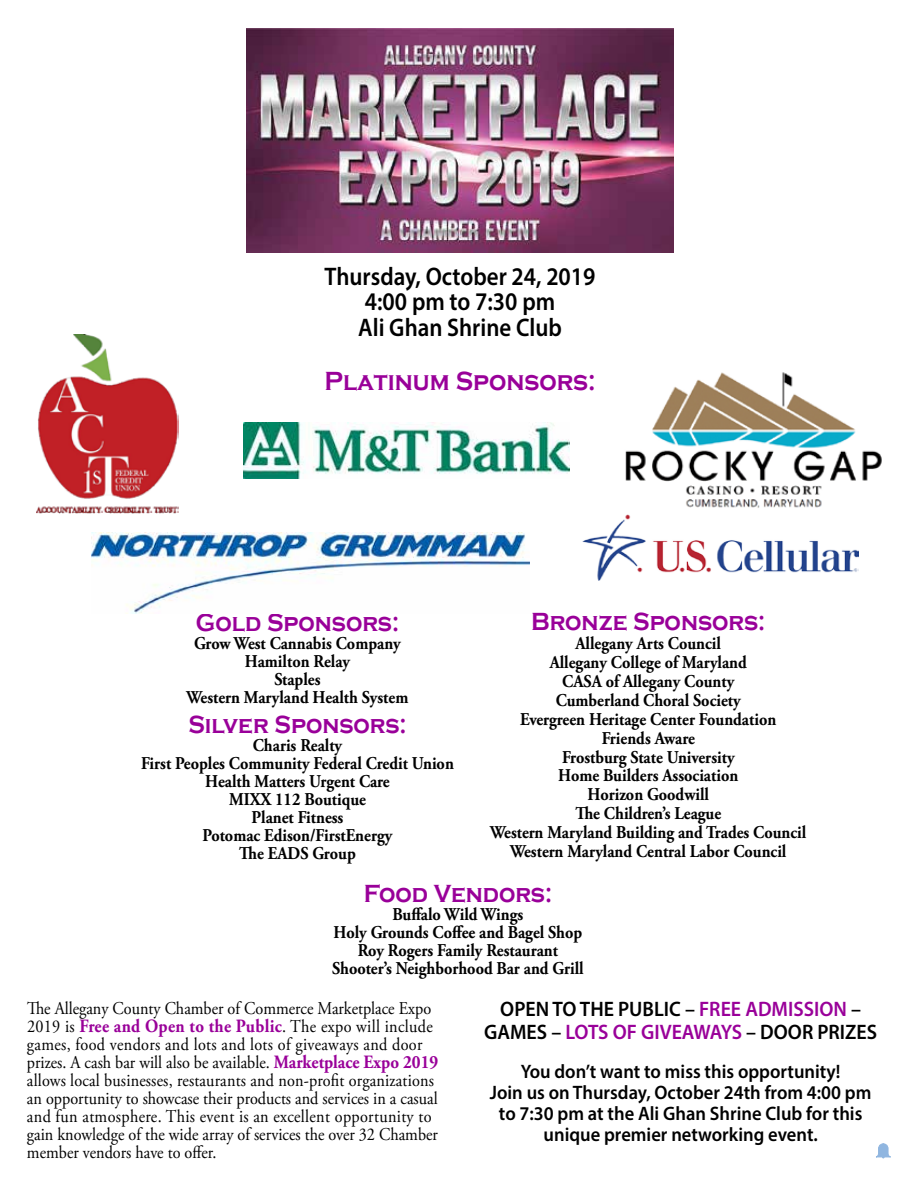
<style>
.page{position:relative;width:918px;height:1188px;background:#fff}
.page>*{position:absolute;margin:0;border:0;box-sizing:border-box;transform-origin:0 0}
.t1{font:700 27px "Copperplate Gothic";color:#909;scale:.9 1}
.t2{font:700 25.5px "Copperplate Gothic";color:#909;scale:.9 1}
.t3{font:600 25.5px/25.5px "Myriad Pro";color:#000;text-align:center;scale:.9 1}
.t4{font:600 21px/22.5px "Myriad Pro";color:#000;text-align:center;scale:.95 1}
.t5{font:600 19.5px/21px "Myriad Pro";color:#000;text-align:center;scale:.95 1}
.t6{font:700 18px/18px "Adobe Garamond Pro";color:#000;text-align:center;scale:.9 1}
.t7{font:18px/18px "Adobe Garamond Pro";color:#000;scale:.9 1}
.s1{color:#909}
.s2{font-weight:700;font-size:18.75px;color:#909}
</style>
<div class="page">
<svg style="left:876px;top:1143px;width:15px;height:15px"></svg>
<img style="left:246px;top:28px;width:428px;height:225px">
<img style="left:625px;top:372px;width:257px;height:136px">
<img style="left:582px;top:515px;width:276px;height:66px">
<img style="left:37px;top:334px;width:141px;height:179px">
<img style="left:243px;top:423px;width:326px;height:56px">
<img style="left:92px;top:533px;width:437px;height:81px">
<h2 class="t3" style="left:325px;top:263px;width:303px">Thursday, October 24, 2019<br>4:00 pm to 7:30 pm<br>Ali Ghan Shrine Club</h2>
<h1 class="t1" style="left:325px;top:366px;width:303px">Platinum Sponsors:</h1>
<h2 class="t2" style="left:196px;top:608px;width:227px">Gold Sponsors:</h2>
<p class="t6" style="left:187px;top:634px;width:248px">Grow West Cannabis Company<br>Hamilton Relay<br>Staples<br>Western Maryland Health System</p>
<h2 class="t2" style="left:188px;top:710px;width:244px">Silver Sponsors:</h2>
<p class="t6" style="left:141px;top:736px;width:349px">Charis Realty<br>First Peoples Community Federal Credit Union<br>Health Matters Urgent Care<br>MIXX 112 Boutique<br>Planet Fitness<br>Potomac Edison/FirstEnergy<br>The EADS Group</p>
<h2 class="t2" style="left:531px;top:608px;width:261px">Bronze Sponsors:</h2>
<p class="t6" style="left:490px;top:634px;width:353px;line-height:18.9px">Allegany Arts Council<br>Allegany College of Maryland<br>CASA of Allegany County<br>Cumberland Choral Society<br>Evergreen Heritage Center Foundation<br>Friends Aware<br>Frostburg State University<br>Home Builders Association<br>Horizon Goodwill<br>The Children’s League<br>Western Maryland Building and Trades Council<br>Western Maryland Central Labor Council</p>
<h2 class="t2" style="left:364px;top:880px;width:211px">Food Vendors:</h2>
<p class="t6" style="left:332px;top:906px;width:281px">Buffalo Wild Wings<br>Holy Grounds Coffee and Bagel Shop<br>Roy Rogers Family Restaurant<br>Shooter’s Neighborhood Bar and Grill</p>
<p class="t4" style="left:484px;top:998px;width:415px">OPEN TO THE PUBLIC – <span class="s1">FREE ADMISSION</span> –<br>GAMES – <span class="s1">LOTS OF GIVEAWAYS</span> – DOOR PRIZES</p>
<p class="t5" style="left:490px;top:1060px;width:403px">You don’t want to miss this opportunity!<br>Join us on Thursday, October 24th from 4:00 pm to 7:30 pm at the Ali Ghan Shrine Club for this unique premier networking event.</p>
<p class="t7" style="left:27px;top:1000px;width:458px">The Allegany County Chamber of Commerce Marketplace Expo 2019 is <span class="s2">Free and Open to the Public</span>. The expo will include games, food vendors and lots and lots of giveaways and door prizes. A cash bar will also be available. <span class="s2">Marketplace Expo 2019 </span>allows local businesses, restaurants and non-profit organizations an opportunity to showcase their products and services in a casual and fun atmosphere. This event is an excellent opportunity to gain knowledge of the wide array of services the over 32 Chamber member vendors have to offer.</p>
</div>
